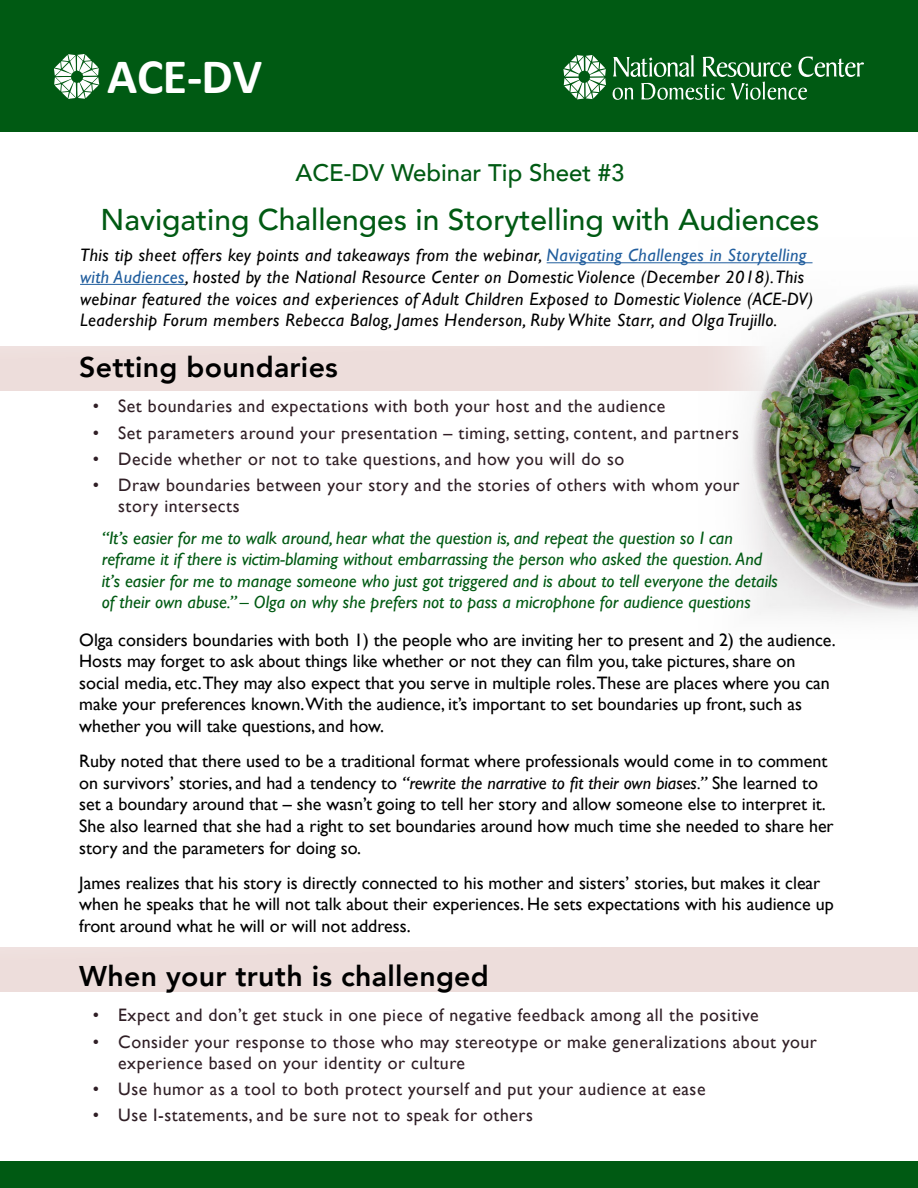
<style>
.page{position:relative;width:918px;height:1188px;background:#fff}
.page>*{position:absolute;margin:0;border:0;box-sizing:border-box;transform-origin:0 0}
.t1{font:700 49.8px "Calibri";color:#fff}
.t2{font:500 30px "Avenir";color:#005a13}
.t3{font:800 28.5px "Avenir";letter-spacing:.01em;color:#000}
.t4{font:500 24px "Avenir";color:#005a13}
.t5{font:18px/21.6px "Gill Sans";color:#000}
.t6{font:18px/21.6px "Gill Sans";letter-spacing:.03em;color:#301f26}
.t7{font:italic 18px/21.6px "Gill Sans";letter-spacing:.025em;color:#000}
.t8{font:italic 18px/21.6px "Gill Sans";color:#005a13}
.s1{color:#215e9e}
.s2{font-style:italic}
</style>
<div class="page">
<div style="left:0;top:947px;width:918px;height:45px;background:#eddddb"></div>
<div style="left:0;top:346px;width:918px;height:45px;background:#eddddb"></div>
<img style="left:694px;top:263px;width:224px;height:354px">
<div style="left:0;top:1161px;width:918px;height:27px;background:#005a13"></div>
<div style="left:0;top:0;width:918px;height:131px;background:#005a13"></div>
<svg style="left:54px;top:54px;width:45px;height:45px"></svg>
<svg style="left:563px;top:55px;width:43px;height:44px"></svg>
<svg style="left:613px;top:55px;width:251px;height:45px"></svg>
<hr style="left:547px;top:262px;width:266px;height:1px;background:#215e9e">
<hr style="left:80px;top:284px;width:106px;height:1px;background:#215e9e">
<h1 class="t1" style="left:107px;top:41px;width:157px">ACE-DV</h1>
<h3 class="t4" style="left:295px;top:152px;width:331px">ACE-DV Webinar Tip Sheet #3</h3>
<h2 class="t2" style="left:101px;top:194px;width:720px">Navigating Challenges in Storytelling with Audiences</h2>
<p class="t7" style="left:80px;top:245px;width:735px">This tip sheet offers key points and takeaways from the webinar, <span class="s1">Navigating Challenges in Storytelling with Audiences</span>, hosted by the National Resource Center on Domestic Violence (December 2018). This webinar featured the voices and experiences of Adult Children Exposed to Domestic Violence (ACE-DV)<br>Leadership Forum members Rebecca Balog, James Henderson, Ruby White Starr, and Olga Trujillo.</p>
<h3 class="t3" style="left:79px;top:345px;width:260px">Setting boundaries</h3>
<p class="t6" style="left:93px;top:395px;width:574px">• Set boundaries and expectations with both your host and the audience</p>
<p class="t6" style="left:93px;top:422px;width:648px">• Set parameters around your presentation – timing, setting, content, and partners</p>
<p class="t6" style="left:93px;top:448px;width:533px">• Decide whether or not to take questions, and how you will do so</p>
<p class="t6" style="left:118px;top:474px;width:623px;text-indent:-26px">• Draw boundaries between your story and the stories of others with whom your story intersects</p>
<p class="t8" style="left:102px;top:527px;width:678px">“It’s easier for me to walk around, hear what the question is, and repeat the question so I can reframe it if there is victim-blaming without embarrassing the person who asked the question. And it’s easier for me to manage someone who just got triggered and is about to tell everyone the details of their own abuse.” – Olga on why she prefers not to pass a microphone for audience questions</p>
<p class="t5" style="left:79px;top:629px;width:758px">Olga considers boundaries with both 1) the people who are inviting her to present and 2) the audience.<br>Hosts may forget to ask about things like whether or not they can film you, take pictures, share on social media, etc.They may also expect that you serve in multiple roles.These are places where you can make your preferences known.With the audience, it’s important to set boundaries up front, such as whether you will take questions, and how.</p>
<p class="t5" style="left:79px;top:750px;width:756px">Ruby noted that there used to be a traditional format where professionals would come in to comment on survivors’ stories, and had a tendency to <span class="s2">“rewrite the narrative to fit their own biases.”</span> She learned to set a boundary around that – she wasn’t going to tell her story and allow someone else to interpret it.<br>She also learned that she had a right to set boundaries around how much time she needed to share her story and the parameters for doing so.</p>
<p class="t5" style="left:79px;top:872px;width:756px">James realizes that his story is directly connected to his mother and sisters’ stories, but makes it clear when he speaks that he will not talk about their experiences. He sets expectations with his audience up front around what he will or will not address.</p>
<h3 class="t3" style="left:79px;top:954px;width:411px">When your truth is challenged</h3>
<p class="t6" style="left:93px;top:1004px;width:668px">• Expect and don’t get stuck in one piece of negative feedback among all the positive</p>
<p class="t6" style="left:118px;top:1031px;width:700px;text-indent:-26px">• Consider your response to those who may stereotype or make generalizations about your experience based on your identity or culture</p>
<p class="t6" style="left:93px;top:1078px;width:614px">• Use humor as a tool to both protect yourself and put your audience at ease</p>
<p class="t6" style="left:93px;top:1104px;width:442px">• Use I-statements, and be sure not to speak for others</p>
</div>
